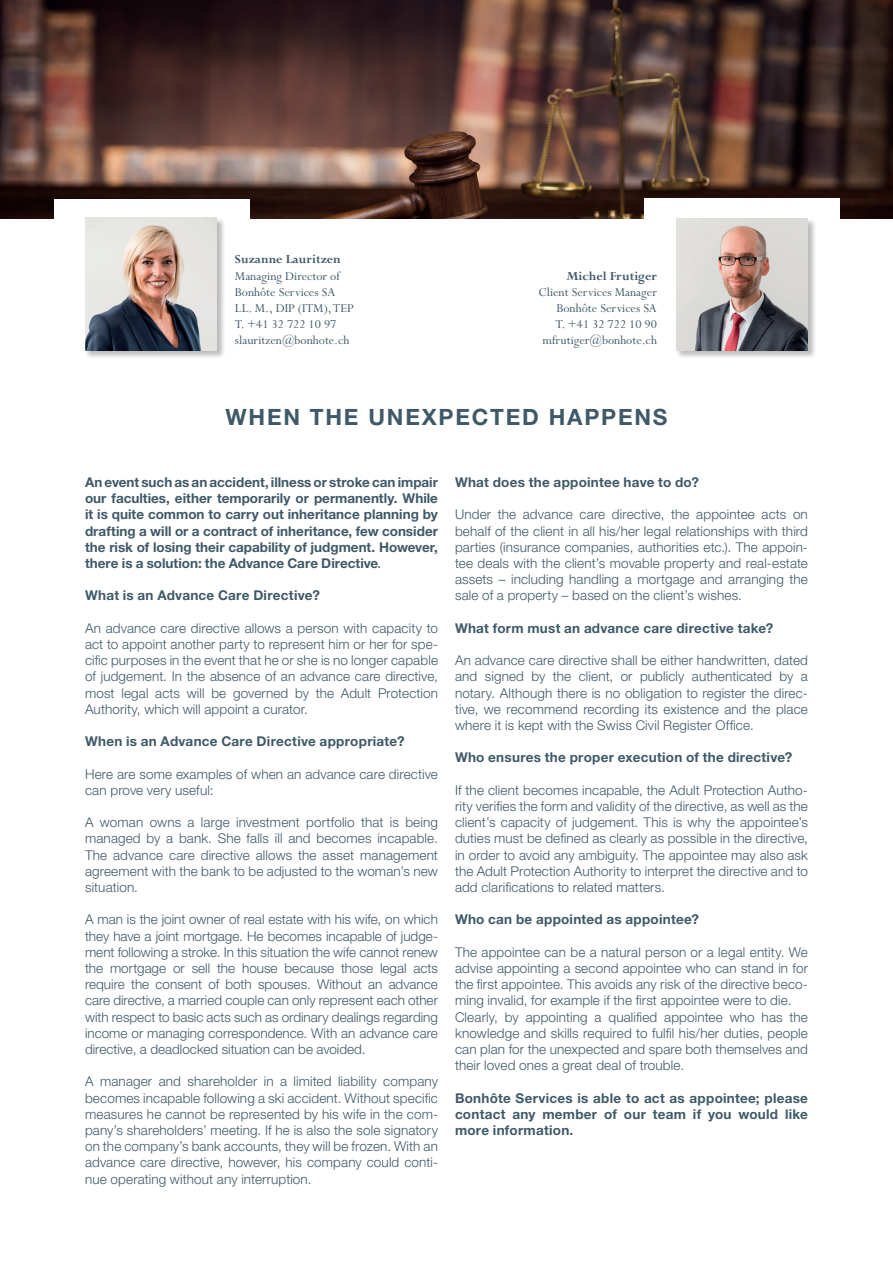
<style>
.page{position:relative;width:893px;height:1263px;background:#fff}
.page>*{position:absolute;margin:0;border:0;box-sizing:border-box;transform-origin:0 0}
.t1{font:700 22.5px "Helvetica Neue LT Std";letter-spacing:.08em;color:#405968}
.t2{font:300 13.5px/16.2px "Helvetica Neue LT Std";letter-spacing:.01em;color:#405968;text-align:justify}
.t3{font:700 13.5px/16.2px "Helvetica Neue LT Std";letter-spacing:.02em;color:#405968;text-align:justify}
.t4{font:13.5px/16.2px "Perpetua Std";color:#405968}
.t5{font:700 13.5px "Perpetua Std";color:#405968}
.s1{font-weight:400;font-style:italic}
</style>
<div class="page">
<img style="left:0;top:0;width:893px;height:218px">
<div style="left:54px;top:199px;width:196px;height:39px;background:#fff"></div>
<div style="left:645px;top:199px;width:195px;height:39px;background:#fff"></div>
<div style="left:676px;top:218px;width:141px;height:142px;background:#231f20;opacity:.3"></div>
<img style="left:676px;top:218px;width:132px;height:133px">
<div style="left:85px;top:217px;width:141px;height:142px;background:#231f20;opacity:.3"></div>
<img style="left:85px;top:218px;width:132px;height:132px">
<p class="t5" style="left:235px;top:252px;width:107px">Suzanne Lauritzen</p>
<p class="t4" style="left:235px;top:268px;width:121px">Managing Director of<br>Bonhôte Services SA<br>LL. M., DIP (ITM), TEP<br>T. +41 32 722 10 97 slauritzen@bonhote.ch</p>
<p class="t5" style="left:566px;top:269px;width:92px">Michel Frutiger</p>
<p class="t4" style="left:538px;top:284px;width:120px;text-align:right">Client Services Manager<br>Bonhôte Services SA<br>T. +41 32 722 10 90 mfrutiger@bonhote.ch</p>
<h1 class="t1" style="left:226px;top:403px;width:443px">WHEN THE UNEXPECTED HAPPENS</h1>
<p class="t3" style="left:85px;top:474px;width:354px">An event such as an accident, illness or stroke can impair our faculties, either temporarily or permanently. While it is quite common to carry out inheritance planning by drafting a will or a contract of inheritance, few consider the risk of losing their capability of judgment. However, there is a solution: the Advance Care Directive<span class="s1">.</span></p>
<p class="t3" style="left:85px;top:587px;width:236px">What is an Advance Care Directive?</p>
<p class="t2" style="left:85px;top:620px;width:354px">An advance care directive allows a person with capacity to act to appoint another party to represent him or her for spe&shy;cific purposes in the event that he or she is no longer capable of judgement. In the absence of an advance care directive, most legal acts will be governed by the Adult Protection Authority, which will appoint a curator.</p>
<p class="t3" style="left:85px;top:733px;width:321px">When is an Advance Care Directive appropriate?</p>
<p class="t2" style="left:85px;top:765px;width:354px">Here are some examples of when an advance care directive can prove very useful:</p>
<p class="t2" style="left:85px;top:814px;width:354px">A woman owns a large investment portfolio that is being managed by a bank. She falls ill and becomes incapable.<br>The advance care directive allows the asset management agreement with the bank to be adjusted to the woman’s new situation.</p>
<p class="t2" style="left:85px;top:911px;width:354px">A man is the joint owner of real estate with his wife, on which they have a joint mortgage. He becomes incapable of judge&shy;ment following a stroke. In this situation the wife cannot renew the mortgage or sell the house because those legal acts require the consent of both spouses. Without an advance care directive, a married couple can only represent each other with respect to basic acts such as ordinary dealings regarding income or managing correspondence. With an advance care directive, a deadlocked situation can be avoided.</p>
<p class="t2" style="left:85px;top:1073px;width:354px">A manager and shareholder in a limited liability company becomes incapable following a ski accident. Without specific measures he cannot be represented by his wife in the com&shy;pany’s shareholders’ meeting. If he is also the sole signatory on the company’s bank accounts, they will be frozen. With an advance care directive, however, his company could conti&shy;nue operating without any interruption.</p>
<p class="t3" style="left:455px;top:474px;width:246px">What does the appointee have to do?</p>
<p class="t2" style="left:455px;top:506px;width:354px">Under the advance care directive, the appointee acts on behalf of the client in all his/her legal relationships with third parties (insurance companies, authorities etc.). The appoin&shy;tee deals with the client’s movable property and real-estate assets – including handling a mortgage and arranging the sale of a property – based on the client’s wishes.</p>
<p class="t3" style="left:455px;top:620px;width:320px">What form must an advance care directive take?</p>
<p class="t2" style="left:455px;top:652px;width:354px">An advance care directive shall be either handwritten, dated and signed by the client, or publicly authenticated by a notary. Although there is no obligation to register the direc&shy;tive, we recommend recording its existence and the place where it is kept with the Swiss Civil Register Office.</p>
<p class="t3" style="left:455px;top:749px;width:339px">Who ensures the proper execution of the directive?</p>
<p class="t2" style="left:455px;top:782px;width:354px">If the client becomes incapable, the Adult Protection Autho&shy;rity verifies the form and validity of the directive, as well as the client’s capacity of judgement. This is why the appointee’s duties must be defined as clearly as possible in the directive, in order to avoid any ambiguity. The appointee may also ask the Adult Protection Authority to interpret the directive and to add clarifications to related matters.</p>
<p class="t3" style="left:455px;top:911px;width:245px">Who can be appointed as appointee?</p>
<p class="t2" style="left:455px;top:944px;width:354px;text-align:left">The appointee can be a natural person or a legal entity. We advise appointing a second appointee who can stand in for the first appointee. This avoids any risk of the directive beco&shy;ming invalid, for example if the first appointee were to die.<br>Clearly, by appointing a qualified appointee who has the knowledge and skills required to fulfil his/her duties, people can plan for the unexpected and spare both themselves and their loved ones a great deal of trouble.</p>
<p class="t3" style="left:455px;top:1089px;width:354px">Bonhôte Services is able to act as appointee; please contact any member of our team if you would like more information.</p>
</div>
